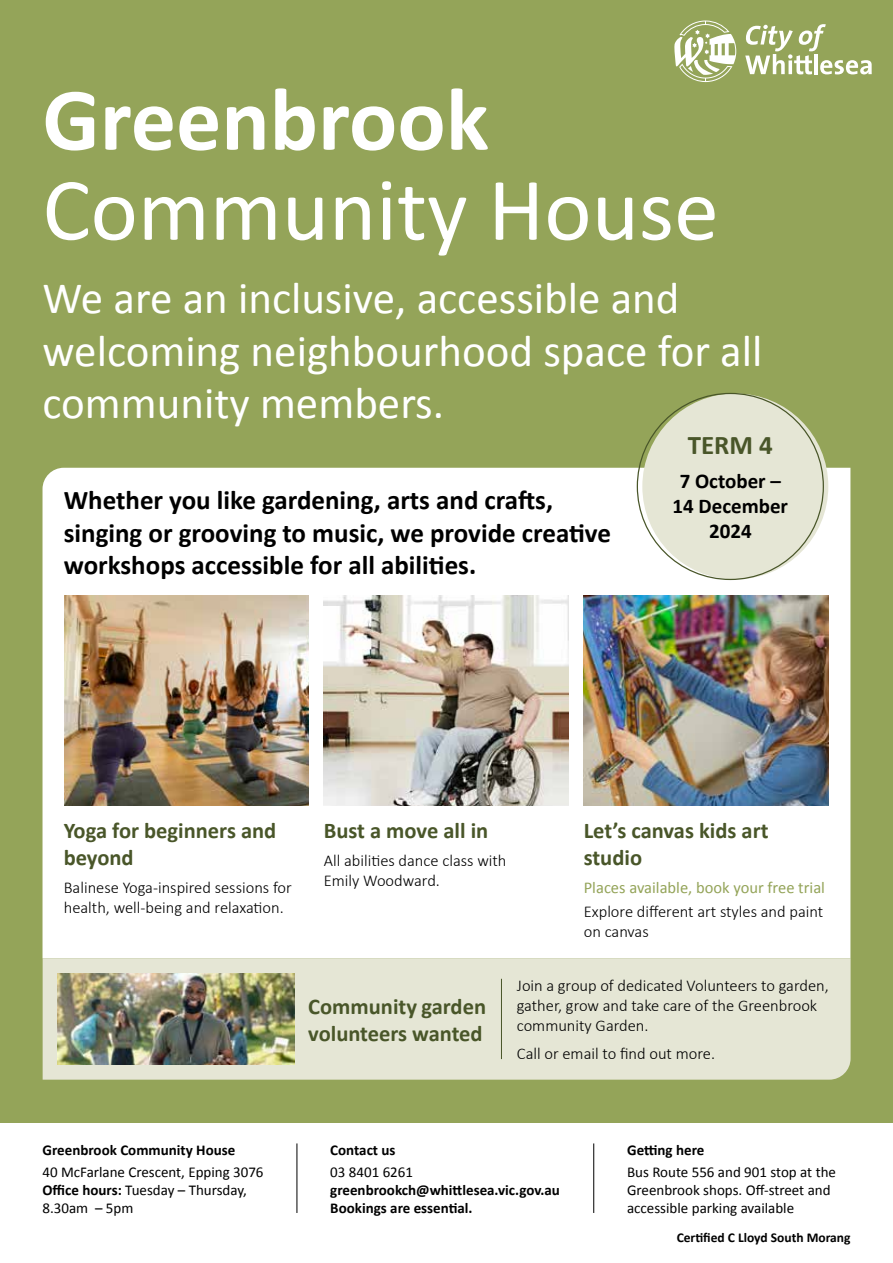
<style>
.page{position:relative;width:893px;height:1263px;background:#fff}
.page>*{position:absolute;margin:0;border:0;box-sizing:border-box;transform-origin:0 0}
.t1{font:90px "Calibri";color:#fff}
.t2{font:700 90px "Calibri";color:#fff}
.t3{font:45px/52.5px "Calibri";color:#fff}
.t4{font:700 27px/32.4px "Calibri";color:#000}
.t5{font:700 27px "Calibri";color:#495629}
.t6{font:700 22.5px/27px "Calibri";color:#495629}
.t7{font:700 21px/25.2px "Calibri";color:#000;text-align:center}
.t8{font:300 16.5px/19.8px "Calibri";color:#000}
.t9{font:16.5px "Calibri";color:#94a459}
.t10{font:15px/18px "Calibri";color:#000}
.t11{font:700 15px/18px "Calibri";color:#000}
.t12{font:700 13.5px "Calibri";color:#000}
.s1{font-weight:700}
</style>
<div class="page">
<div style="left:0;top:0;width:893px;height:1122px;background:#94a459"></div>
<div style="left:43px;top:468px;width:807px;height:490px;background:#fff"></div>
<img style="left:65px;top:595px;width:244px;height:211px">
<img style="left:324px;top:595px;width:245px;height:211px">
<img style="left:584px;top:595px;width:245px;height:211px">
<div style="left:642px;top:393px;width:186px;height:186px;background:#e5e6d5;border-radius:50%"></div>
<div style="left:43px;top:958px;width:808px;height:122px;background:#e5e6d5"></div>
<img style="left:58px;top:973px;width:236px;height:91px">
<svg style="left:745px;top:24px;width:127px;height:50px"></svg>
<svg style="left:674px;top:21px;width:62px;height:61px"></svg>
<hr style="left:501px;top:979px;width:1px;height:80px;background:#495629">
<hr style="left:297px;top:1143px;width:1px;height:70px;background:#000">
<hr style="left:593px;top:1143px;width:1px;height:70px;background:#000">
<h1 class="t2" style="left:43px;top:62px;width:448px">Greenbrook</h1>
<h1 class="t1" style="left:43px;top:153px;width:678px">Community House</h1>
<h2 class="t3" style="left:43px;top:272px;width:721px">We are an inclusive, accessible and welcoming neighbourhood space for all community members.</h2>
<h3 class="t4" style="left:64px;top:484px;width:549px">Whether you like gardening, arts and crafts, singing or grooving to music, we provide creative workshops accessible for all abilities.</h3>
<h3 class="t5" style="left:688px;top:428px;width:87px">TERM 4</h3>
<p class="t7" style="left:672px;top:468px;width:117px">7 October –<br>14 December<br>2024</p>
<h3 class="t6" style="left:64px;top:817px;width:214px">Yoga for beginners and beyond</h3>
<p class="t8" style="left:64px;top:877px;width:230px">Balinese Yoga-inspired sessions for health, well-being and relaxation.</p>
<h3 class="t6" style="left:324px;top:817px;width:166px">Bust a move all in</h3>
<p class="t8" style="left:324px;top:850px;width:184px">All abilities dance class with<br>Emily Woodward.</p>
<h3 class="t6" style="left:584px;top:817px;width:186px">Let’s canvas kids art studio</h3>
<p class="t9" style="left:584px;top:877px;width:243px">Places available, book your free trial</p>
<p class="t8" style="left:584px;top:902px;width:241px">Explore different art styles and paint on canvas</p>
<h3 class="t6" style="left:308px;top:993px;width:179px">Community garden volunteers wanted</h3>
<p class="t8" style="left:517px;top:976px;width:313px">Join a group of dedicated Volunteers to garden, gather, grow and take care of the Greenbrook community Garden.</p>
<p class="t8" style="left:517px;top:1043px;width:200px">Call or email to find out more.</p>
<p class="t11" style="left:43px;top:1141px;width:194px">Greenbrook Community House</p>
<p class="t10" style="left:43px;top:1163px;width:223px">40 McFarlane Crescent, Epping 3076<br><span class="s1">Office hours:</span> Tuesday – Thursday,<br>8.30am – 5pm</p>
<p class="t11" style="left:330px;top:1141px;width:67px">Contact us</p>
<p class="t10" style="left:330px;top:1163px;width:84px">03 8401 6261</p>
<p class="t11" style="left:330px;top:1181px;width:231px">greenbrookch@whittlesea.vic.gov.au<br>Bookings are essential.</p>
<p class="t11" style="left:627px;top:1141px;width:79px">Getting here</p>
<p class="t10" style="left:627px;top:1163px;width:210px">Bus Route 556 and 901 stop at the<br>Greenbrook shops. Off-street and accessible parking available</p>
<p class="t12" style="left:677px;top:1228px;width:175px">Certified C Lloyd South Morang</p>
</div>
